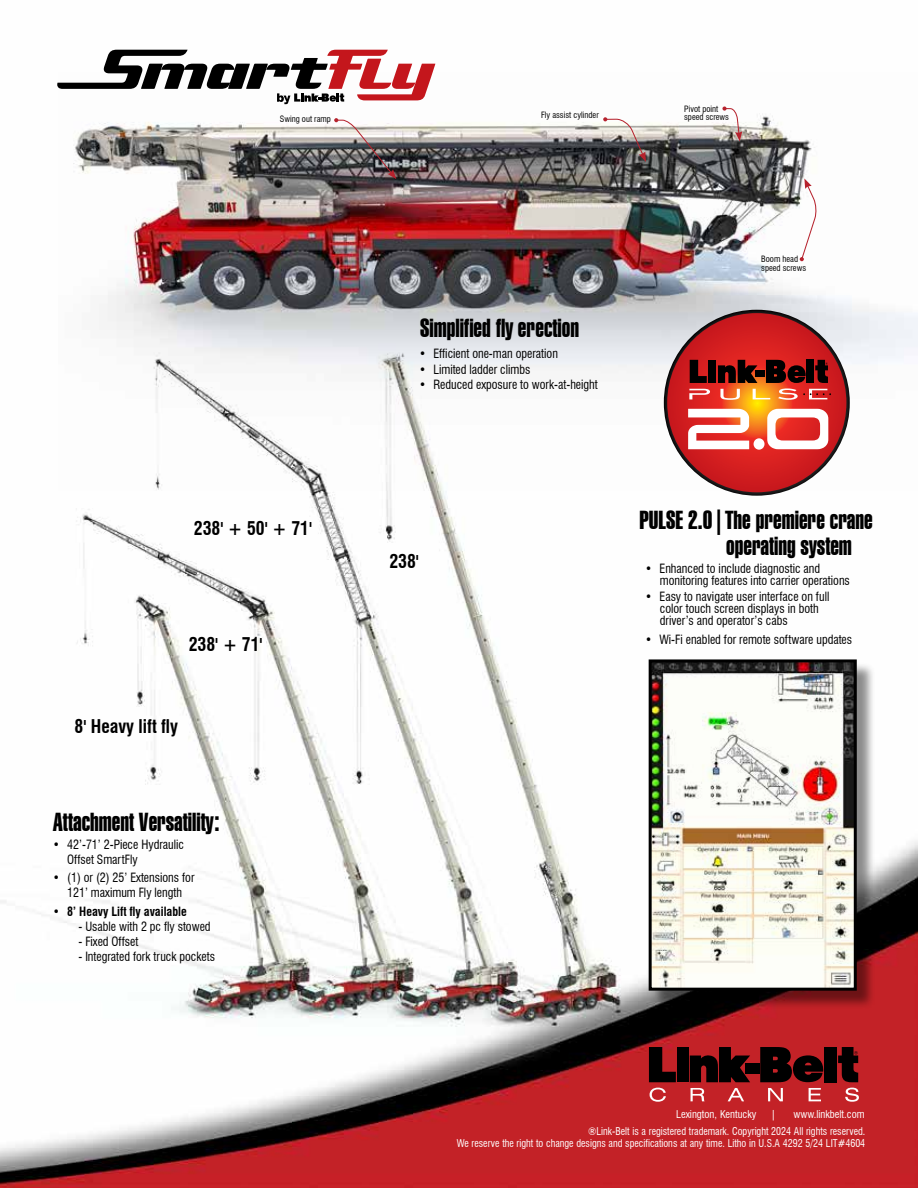
<style>
.page{position:relative;width:918px;height:1188px;background:#fff}
.page>*{position:absolute;margin:0;border:0;box-sizing:border-box;transform-origin:0 0}
.t1{font:25.35px/25.7px "Swiss 911 BT Extra Compressed";color:#000}
.t2{font:700 condensed 18.45px "Swiss 721 BT";color:#000;scale:.96 1}
.t3{font:condensed 12.45px/12.3px "Swiss 721 BT";color:#000;scale:.96 1}
.t4{font:700 condensed 12.45px "Swiss 721 BT";color:#000;scale:.96 1}
.t5{font:condensed 10.5px/12.6px "Swiss 721 BT";color:#fff;text-align:right;scale:.95 1}
.t6{font:condensed 10.5px "Swiss 721 BT";color:#fff}
.t7{font:condensed 8.55px/8.6px "Swiss 721 BT";color:#000}
.s1{font-weight:400}
</style>
<div class="page">
<img style="left:0;top:49px;width:918px;height:1139px">
<div style="left:677px;top:1047px;width:12px;height:8px;background:#000"></div>
<svg style="left:649px;top:1047px;width:27px;height:35px"></svg>
<div style="left:677px;top:1056px;width:12px;height:26px;background:#000"></div>
<svg style="left:690px;top:1047px;width:60px;height:35px;background:#3d0a0c"></svg>
<div style="left:745px;top:1063px;width:14px;height:11px;background:#000"></div>
<div style="left:825px;top:1047px;width:12px;height:35px;background:#000"></div>
<svg style="left:838px;top:1047px;width:20px;height:35px"></svg>
<svg style="left:650px;top:1088px;width:209px;height:14px;background:#cc464a"></svg>
<svg style="left:760px;top:1047px;width:64px;height:35px;background:#37090a"></svg>
<img style="left:58px;top:72px;width:860px;height:418px">
<svg style="left:334px;top:118px;width:62px;height:61px;background:#928b8c"></svg>
<svg style="left:603px;top:117px;width:43px;height:45px;background:#978e8d"></svg>
<svg style="left:722px;top:106px;width:20px;height:35px"></svg>
<svg style="left:800px;top:179px;width:18px;height:82px"></svg>
<svg style="left:666px;top:311px;width:182px;height:183px;background:#c8251e"></svg>
<svg style="left:689px;top:360px;width:142px;height:40px;background:#903623"></svg>
<svg style="left:767px;top:409px;width:61px;height:40px"></svg>
<div style="left:754px;top:438px;width:11px;height:12px;background:#fff;border-radius:50%"></div>
<svg style="left:688px;top:409px;width:61px;height:40px"></svg>
<svg style="left:57px;top:50px;width:378px;height:54px"></svg>
<div style="left:651px;top:662px;width:225px;height:347px;background:#000;opacity:.45"></div>
<img style="left:653px;top:663px;width:200px;height:324px">
<div style="left:649px;top:659px;width:208px;height:332px;border:3px solid #000"></div>
<p class="t7" style="left:280px;top:115px;width:53px">Swing out ramp</p>
<p class="t7" style="left:541px;top:111px;width:59px">Fly assist cylinder</p>
<p class="t7" style="left:684px;top:104px;width:46px">Pivot point speed screws</p>
<h1 class="t1" style="left:420px;top:315px;width:161px">Simplified fly erection</h1>
<p class="t3" style="left:419px;top:348px;width:146px">• Efficient one-man operation</p>
<p class="t3" style="left:419px;top:363px;width:118px">• Limited ladder climbs</p>
<p class="t3" style="left:419px;top:378px;width:188px">• Reduced exposure to work-at-height</p>
<p class="t7" style="left:761px;top:255px;width:46px">Boom head speed screws</p>
<h2 class="t2" style="left:194px;top:517px;width:125px">238' + 50' + 71'</h2>
<h2 class="t2" style="left:189px;top:633px;width:78px">238' + 71'</h2>
<h2 class="t2" style="left:75px;top:716px;width:109px">8' Heavy lift fly</h2>
<h1 class="t1" style="left:53px;top:810px;width:168px">Attachment Versatility:</h1>
<p class="t3" style="left:67px;top:836px;width:123px;line-height:15.3px;text-indent:-14px">• 42’-71’ 2-Piece Hydraulic<br>Offset SmartFly</p>
<p class="t3" style="left:53px;top:870px;width:149px;line-height:15.3px;text-align:center">• (1) or (2) 25’ Extensions for<br>121’ maximum Fly length</p>
<p class="t4" style="left:53px;top:904px;width:141px"><span class="s1">•</span> 8’ Heavy Lift fly available</p>
<p class="t3" style="left:78px;top:920px;width:139px">- Usable with 2 pc fly stowed</p>
<p class="t3" style="left:78px;top:936px;width:64px">- Fixed Offset</p>
<p class="t3" style="left:78px;top:951px;width:144px">- Integrated fork truck pockets</p>
<h2 class="t2" style="left:389px;top:550px;width:32px">238'</h2>
<h1 class="t1" style="left:726px;top:508px;width:148px;text-indent:-87px">PULSE 2.0|The premiere crane operating system</h1>
<p class="t3" style="left:660px;top:563px;width:199px;text-indent:-15px">• Enhanced to include diagnostic and monitoring features into carrier operations</p>
<p class="t3" style="left:660px;top:590px;width:178px;text-indent:-15px">• Easy to navigate user interface on full color touch screen displays in both driver’s and operator’s cabs</p>
<p class="t3" style="left:645px;top:633px;width:217px">• Wi-Fi enabled for remote software updates</p>
<p class="t6" style="left:676px;top:1108px;width:82px">Lexington, Kentucky</p>
<p class="t6" style="left:771px;top:1108px;width:7px">|</p>
<p class="t6" style="left:793px;top:1108px;width:73px">www.linkbelt.com</p>
<p class="t5" style="left:457px;top:1125px;width:432px">®Link-Belt is a registered trademark. Copyright 2024 All rights reserved.<br>We reserve the right to change designs and specifications at any time. Litho in U.S.A 4292 5/24 LIT#4604</p>
</div>
